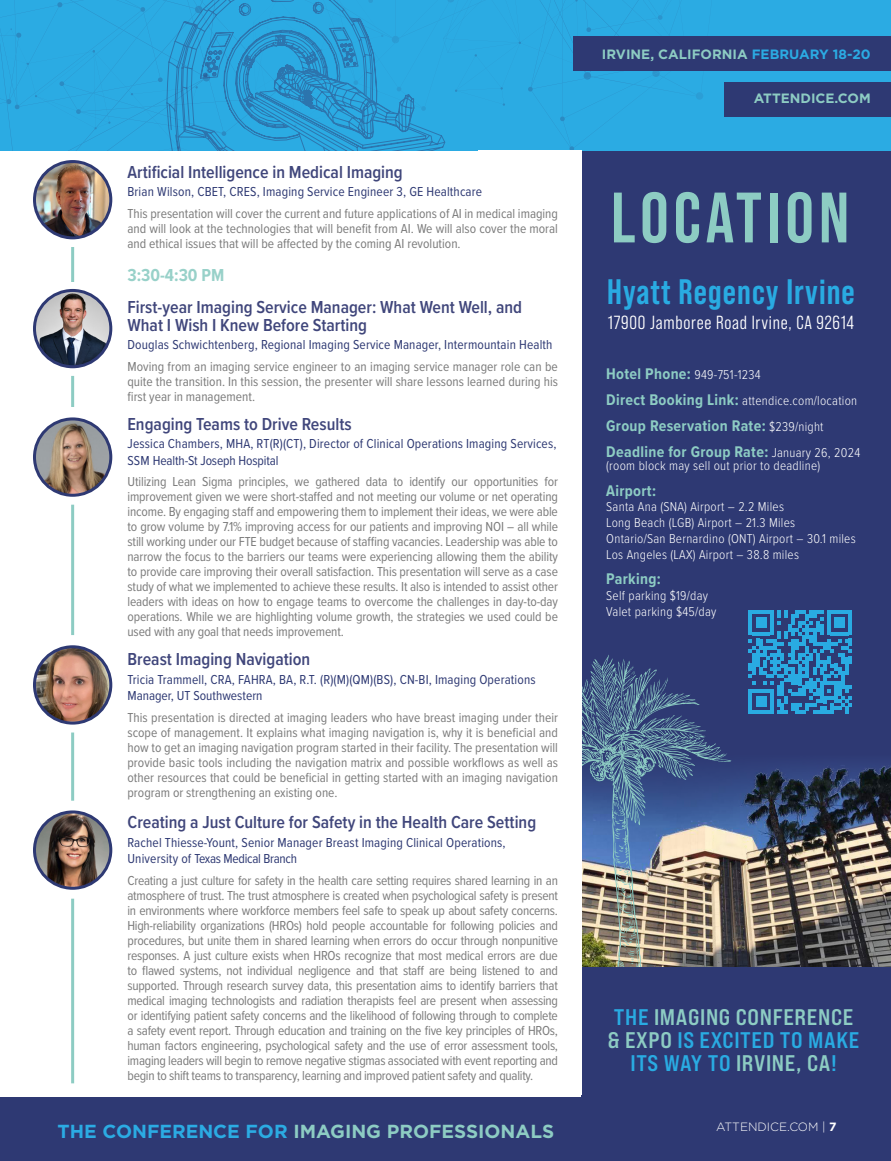
<style>
.page{position:relative;width:891px;height:1161px;background:#fff}
.page>*{position:absolute;margin:0;border:0;box-sizing:border-box;transform-origin:0 0}
.t1{font:700 71.1px "Bebas Neue Pro";letter-spacing:.07em;color:#8dccc3}
.t2{font:700 35.4px "Bebas Neue Pro";letter-spacing:.03em;color:#29abe2}
.t3{font:22.65px/22.6px "Bebas Neue Pro Exp Bd";letter-spacing:.03em;color:#8dccc3;text-align:center}
.t4{font:700 18.9px "Gotham";color:#8dccc3}
.t5{font:18.9px "Bebas Neue Pro Middle";letter-spacing:.04em;color:#fff}
.Education__Title{font:600 18px/18px "Proxima Nova Cond";color:#40467b}
.Education__Title-2{font:700 18px "Proxima Nova Cond";color:#98d1c9}
.t6{font:700 16.05px "Proxima Nova Cond";letter-spacing:.02em;color:#8dccc3}
.Education__Paragraph{font:13.5px/15px "Proxima Nova Cond";color:#7b7b7b;text-align:justify}
.Education__Speaker{font:13.5px/16.2px "Proxima Nova Cond";letter-spacing:.01em;color:#2e3973}
.t7{font:700 13.5px "Gotham";color:#8dccc3}
.t8{font:300 13.35px "Proxima Nova Cond";letter-spacing:.02em;color:#fff}
.t9{font:300 12px "Gotham";color:#fff}
.s1{color:#2babe3}
.s2{font-weight:700;font-size:16.05px;color:#8dccc3}
.s3{font-weight:300;font-size:13.35px;color:#fff}
.s4{color:#29abe2}
.s5{font-weight:700}
</style>
<div class="page">
<div style="left:0;top:1097px;width:891px;height:64px;background:#2e3973"></div>
<div style="left:0;top:0;width:891px;height:151px;background:#2babe3"></div>
<svg style="left:0;top:0;width:738px;height:151px"></svg>
<div style="left:573px;top:36px;width:318px;height:34px;background:#2e3973"></div>
<div style="left:725px;top:83px;width:166px;height:34px;background:#2e3973"></div>
<div style="left:582px;top:151px;width:309px;height:965px;background:#2e3973"></div>
<svg style="left:749px;top:610px;width:103px;height:104px"></svg>
<img style="left:731px;top:760px;width:160px;height:207px">
<img style="left:582px;top:655px;width:149px;height:312px">
<svg style="left:720px;top:753px;width:7px;height:5px"></svg>
<svg style="left:660px;top:677px;width:9px;height:17px"></svg>
<svg style="left:663px;top:703px;width:4px;height:3px"></svg>
<svg style="left:688px;top:730px;width:18px;height:7px"></svg>
<svg style="left:680px;top:764px;width:13px;height:13px"></svg>
<svg style="left:623px;top:661px;width:12px;height:32px"></svg>
<svg style="left:582px;top:661px;width:29px;height:118px"></svg>
<img style="left:614px;top:799px;width:25px;height:168px">
<img style="left:34px;top:291px;width:77px;height:76px;border-radius:37px">
<div style="left:33px;top:289px;width:79px;height:79px;border:3px solid #2e3973;border-radius:50%"></div>
<img style="left:34px;top:162px;width:77px;height:76px;border-radius:38px">
<div style="left:33px;top:160px;width:79px;height:79px;border:3px solid #2e3973;border-radius:50%"></div>
<img style="left:34px;top:419px;width:77px;height:76px;border-radius:38px">
<div style="left:33px;top:417px;width:79px;height:80px;border:3px solid #2e3973;border-radius:50%"></div>
<img style="left:34px;top:647px;width:77px;height:74px">
<div style="left:33px;top:645px;width:79px;height:80px;border:3px solid #2e3973;border-radius:50%"></div>
<img style="left:34px;top:812px;width:77px;height:76px;border-radius:38px">
<div style="left:33px;top:810px;width:79px;height:80px;border:3px solid #2e3973;border-radius:50%"></div>
<hr style="left:71px;top:376px;width:3px;height:31px;background:#8dccc3">
<hr style="left:71px;top:247px;width:3px;height:35px;background:#8dccc3">
<hr style="left:71px;top:505px;width:3px;height:130px;background:#8dccc3">
<hr style="left:71px;top:733px;width:3px;height:68px;background:#8dccc3">
<hr style="left:71px;top:899px;width:3px;height:184px;background:#8dccc3">
<p class="Education__Title" style="left:128px;top:162px;width:277px">Artificial Intelligence in Medical Imaging</p>
<p class="Education__Speaker" style="left:128px;top:183px;width:356px">Brian Wilson, CBET, CRES, Imaging Service Engineer 3, GE Healthcare</p>
<p class="Education__Paragraph" style="left:128px;top:206px;width:432px">This presentation will cover the current and future applications of AI in medical imaging and will look at the technologies that will benefit from AI. We will also cover the moral and ethical issues that will be affected by the coming AI revolution.</p>
<p class="Education__Title-2" style="left:128px;top:262px;width:98px">3:30-4:30 PM</p>
<p class="Education__Title" style="left:128px;top:297px;width:396px">First-year Imaging Service Manager: What Went Well, and<br>What I Wish I Knew Before Starting</p>
<p class="Education__Speaker" style="left:128px;top:336px;width:427px">Douglas Schwichtenberg, Regional Imaging Service Manager, Intermountain Health</p>
<p class="Education__Paragraph" style="left:128px;top:359px;width:432px">Moving from an imaging service engineer to an imaging service manager role can be quite the transition. In this session, the presenter will share lessons learned during his first year in management.</p>
<p class="Education__Title" style="left:128px;top:414px;width:226px">Engaging Teams to Drive Results</p>
<p class="Education__Speaker" style="left:128px;top:435px;width:431px">Jessica Chambers, MHA, RT(R)(CT), Director of Clinical Operations Imaging Services,<br>SSM Health-St Joseph Hospital</p>
<p class="Education__Paragraph" style="left:128px;top:474px;width:432px">Utilizing Lean Sigma principles, we gathered data to identify our opportunities for improvement given we were short-staffed and not meeting our volume or net operating income. By engaging staff and empowering them to implement their ideas, we were able to grow volume by 7.1% improving access for our patients and improving NOI – all while still working under our FTE budget because of staffing vacancies. Leadership was able to narrow the focus to the barriers our teams were experiencing allowing them the ability to provide care improving their overall satisfaction. This presentation will serve as a case study of what we implemented to achieve these results. It also is intended to assist other leaders with ideas on how to engage teams to overcome the challenges in day-to-day operations. While we are highlighting volume growth, the strategies we used could be used with any goal that needs improvement.</p>
<p class="Education__Title" style="left:128px;top:649px;width:184px">Breast Imaging Navigation</p>
<p class="Education__Speaker" style="left:128px;top:670px;width:410px">Tricia Trammell, CRA, FAHRA, BA, R.T. (R)(M)(QM)(BS), CN-BI, Imaging Operations<br>Manager, UT Southwestern</p>
<p class="Education__Paragraph" style="left:128px;top:709px;width:432px">This presentation is directed at imaging leaders who have breast imaging under their scope of management. It explains what imaging navigation is, why it is beneficial and how to get an imaging navigation program started in their facility. The presentation will provide basic tools including the navigation matrix and possible workflows as well as other resources that could be beneficial in getting started with an imaging navigation program or strengthening an existing one.</p>
<p class="Education__Title" style="left:128px;top:813px;width:410px">Creating a Just Culture for Safety in the Health Care Setting</p>
<p class="Education__Speaker" style="left:128px;top:834px;width:380px">Rachel Thiesse-Yount, Senior Manager Breast Imaging Clinical Operations,<br>University of Texas Medical Branch</p>
<p class="Education__Paragraph" style="left:128px;top:872px;width:432px">Creating a just culture for safety in the health care setting requires shared learning in an atmosphere of trust. The trust atmosphere is created when psychological safety is present in environments where workforce members feel safe to speak up about safety concerns.<br>High-reliability organizations (HROs) hold people accountable for following policies and procedures, but unite them in shared learning when errors do occur through nonpunitive responses. A just culture exists when HROs recognize that most medical errors are due to flawed systems, not individual negligence and that staff are being listened to and supported. Through research survey data, this presentation aims to identify barriers that medical imaging technologists and radiation therapists feel are present when assessing or identifying patient safety concerns and the likelihood of following through to complete a safety event report. Through education and training on the five key principles of HROs, human factors engineering, psychological safety and the use of error assessment tools, imaging leaders will begin to remove negative stigmas associated with event reporting and begin to shift teams to transparency, learning and improved patient safety and quality.</p>
<h3 class="t4" style="left:58px;top:1119px;width:498px"><span class="s1">THE CONFERENCE FOR</span> IMAGING PROFESSIONALS</h3>
<p class="t7" style="left:602px;top:45px;width:270px">IRVINE, CALIFORNIA <span class="s1">FEBRUARY 18-20</span></p>
<p class="t7" style="left:754px;top:90px;width:118px">ATTENDICE.COM</p>
<h1 class="t1" style="left:611px;top:177px;width:240px">LOCATION</h1>
<p class="t2" style="left:607px;top:272px;width:249px">Hyatt Regency Irvine</p>
<p class="t5" style="left:608px;top:312px;width:248px">17900 Jamboree Road Irvine, CA 92614</p>
<p class="t8" style="left:606px;top:365px;width:156px"><span class="s2">Hotel Phone:</span> 949-751-1234</p>
<p class="t8" style="left:606px;top:391px;width:253px"><span class="s2">Direct Booking Link:</span> attendice.com/location</p>
<p class="t6" style="left:606px;top:414px;width:219px">Group Reservation Rate: <span class="s3">$239/night</span></p>
<p class="t6" style="left:606px;top:439px;width:255px">Deadline for Group Rate: <span class="s3">January 26, 2024</span></p>
<p class="t8" style="left:606px;top:456px;width:216px">(room block may sell out prior to deadline)</p>
<p class="t6" style="left:606px;top:479px;width:51px">Airport:</p>
<p class="t8" style="left:606px;top:496px;width:179px">Santa Ana (SNA) Airport – 2.2 Miles</p>
<p class="t8" style="left:606px;top:512px;width:190px">Long Beach (LGB) Airport – 21.3 Miles</p>
<p class="t8" style="left:606px;top:528px;width:251px">Ontario/San Bernardino (ONT) Airport – 30.1 miles</p>
<p class="t8" style="left:606px;top:544px;width:194px">Los Angeles (LAX) Airport – 38.8 miles</p>
<p class="t6" style="left:606px;top:567px;width:56px">Parking:</p>
<p class="t8" style="left:606px;top:586px;width:103px">Self parking $19/day</p>
<p class="t8" style="left:606px;top:602px;width:112px">Valet parking $45/day</p>
<p class="t3" style="left:608px;top:1006px;width:253px"><span class="s4">THE</span> IMAGING CONFERENCE &amp; EXPO <span class="s4">IS EXCITED TO MAKE<br>ITS WAY TO</span> IRVINE, CA<span class="s4">!</span></p>
<p class="t9" style="left:716px;top:1119px;width:122px">ATTENDICE.COM | <span class="s5">7</span></p>
</div>
